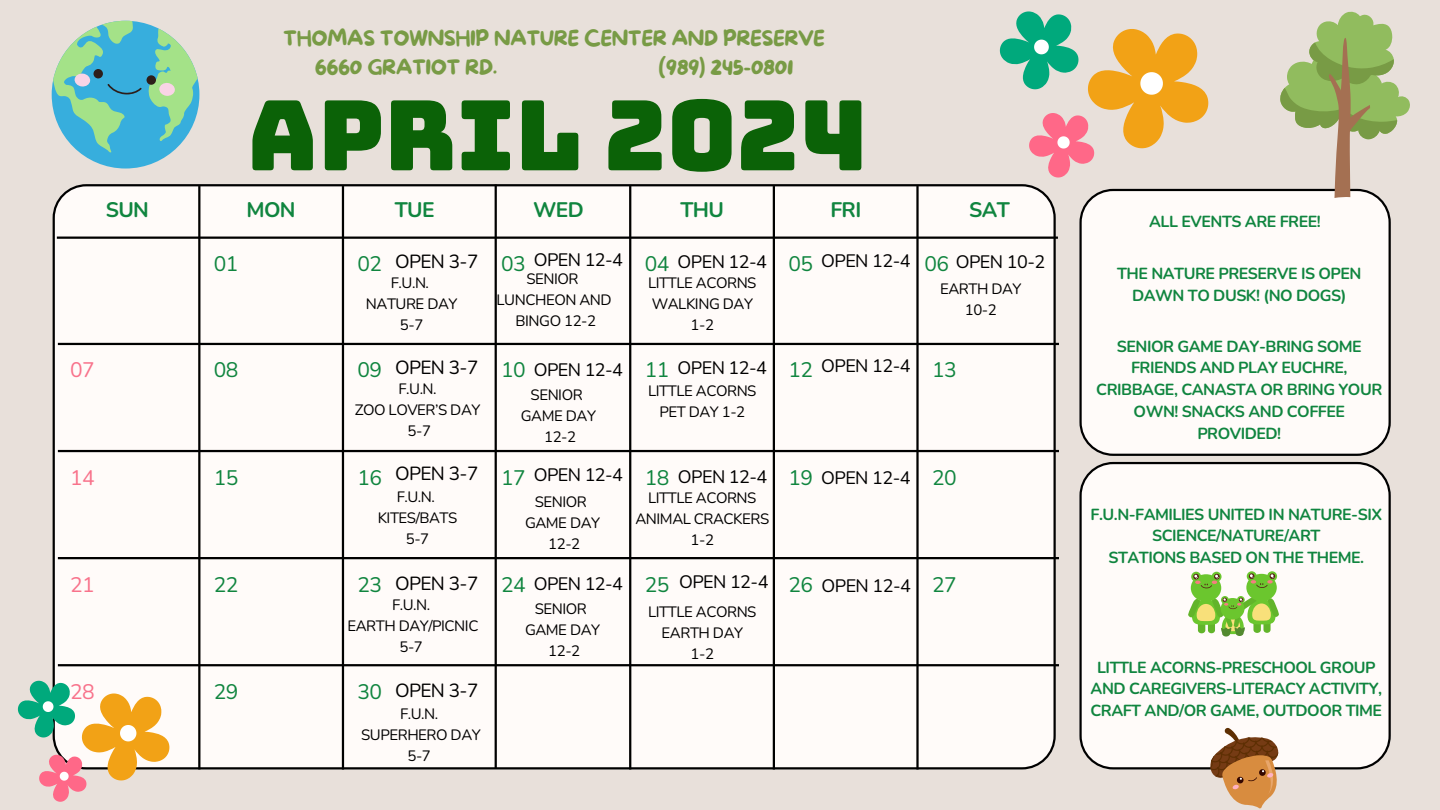
<style>
.page{position:relative;width:1440px;height:810px;background:#e8e0da}
.page>*{position:absolute;margin:0;border:0;box-sizing:border-box;transform-origin:0 0}
.t1{font:97.1px "Bungee";color:#0b6207}
.t2{font:21px/29.2px "More Sugar";letter-spacing:-.03em;color:#789b45}
.t3{font:21px "Nunito";letter-spacing:-.03em;color:#10853f}
.t4{font:700 21px "Nunito";letter-spacing:-.03em;color:#10853f}
.t5{font:21px "Nunito";letter-spacing:-.03em;color:#f8728b}
.t6{font:19px "Nunito";letter-spacing:-.03em;color:#000}
.t7{font:18px "Nunito";letter-spacing:-.03em;color:#000}
.t8{font:700 16px/21.8px "Nunito";letter-spacing:-.03em;color:#10853f;text-align:center}
.t9{font:15px "Nunito";letter-spacing:-.03em;color:#000}
</style>
<div class="page">
<div style="left:53px;top:184px;width:1003px;height:585px;background:#fffbf9"></div>
<div style="left:1079px;top:189px;width:312px;height:267px;background:#fffbf9"></div>
<div style="left:1079px;top:462px;width:312px;height:307px;background:#fffbf9"></div>
<hr style="left:57px;top:237px;width:1001px;height:2px;background:#000">
<hr style="left:58px;top:343px;width:1001px;height:2px;background:#000">
<hr style="left:58px;top:450px;width:1001px;height:2px;background:#000">
<hr style="left:58px;top:557px;width:1001px;height:2px;background:#000">
<hr style="left:58px;top:664px;width:1001px;height:2px;background:#000">
<hr style="left:198px;top:186px;width:2px;height:584px;background:#000">
<hr style="left:342px;top:186px;width:2px;height:584px;background:#000">
<hr style="left:495px;top:185px;width:2px;height:583px;background:#000">
<hr style="left:629px;top:186px;width:2px;height:584px;background:#000">
<hr style="left:773px;top:186px;width:2px;height:584px;background:#000">
<hr style="left:916px;top:186px;width:3px;height:584px;background:#000">
<svg style="left:1280px;top:11px;width:130px;height:187px"></svg>
<svg style="left:1000px;top:11px;width:208px;height:167px"></svg>
<svg style="left:18px;top:681px;width:151px;height:121px"></svg>
<div style="left:52px;top:21px;width:147px;height:148px;background:#37aedd;border-radius:50%"></div>
<svg style="left:53px;top:21px;width:145px;height:132px"></svg>
<svg style="left:1210px;top:728px;width:69px;height:80px"></svg>
<div style="left:1246px;top:574px;width:31px;height:27px;background:#6bc62e;border-radius:50%"></div>
<svg style="left:1267px;top:571px;width:10px;height:10px"></svg>
<svg style="left:1247px;top:571px;width:10px;height:10px"></svg>
<svg style="left:1249px;top:573px;width:26px;height:15px"></svg>
<div style="left:1191px;top:574px;width:30px;height:28px;background:#6bc62e;border-radius:50%"></div>
<svg style="left:1212px;top:572px;width:10px;height:10px"></svg>
<svg style="left:1191px;top:572px;width:10px;height:10px"></svg>
<svg style="left:1193px;top:574px;width:27px;height:14px"></svg>
<svg style="left:1188px;top:597px;width:91px;height:40px;background:#abd275"></svg>
<p class="t2" style="left:315px;top:24px;width:512px;text-indent:-31px">THOMAS TOWNSHIP NATURE CENTER AND PRESERVE<br>6660 GRATIOT RD.</p>
<p class="t2" style="left:659px;top:53px;width:137px">(989) 245-0801</p>
<p class="t1" style="left:247px;top:87px;width:622px">APRIL 2024</p>
<p class="t4" style="left:106px;top:196px;width:45px">SUN</p>
<p class="t5" style="left:70px;top:356px;width:26px">07</p>
<p class="t3" style="left:214px;top:250px;width:26px">01</p>
<p class="t4" style="left:246px;top:196px;width:51px">MON</p>
<p class="t4" style="left:395px;top:196px;width:41px">TUE</p>
<p class="t4" style="left:533px;top:196px;width:52px">WED</p>
<h3 class="t4" style="left:680px;top:196px;width:45px">THU</h3>
<p class="t4" style="left:830px;top:196px;width:32px">FRI</p>
<p class="t4" style="left:969px;top:196px;width:42px">SAT</p>
<p class="t6" style="left:395px;top:249px;width:85px">OPEN 3-7</p>
<p class="t7" style="left:534px;top:248px;width:91px">OPEN 12-4</p>
<p class="t7" style="left:678px;top:250px;width:91px">OPEN 12-4</p>
<p class="t7" style="left:821px;top:249px;width:91px">OPEN 12-4</p>
<h5 class="t7" style="left:956px;top:250px;width:91px">OPEN 10-2</h5>
<p class="t3" style="left:358px;top:250px;width:26px">02</p>
<h3 class="t3" style="left:501px;top:250px;width:26px">03</h3>
<p class="t3" style="left:645px;top:250px;width:26px">04</p>
<p class="t3" style="left:789px;top:250px;width:26px">05</p>
<p class="t3" style="left:925px;top:250px;width:26px">06</p>
<p class="t9" style="left:526px;top:269px;width:54px">SENIOR</p>
<p class="t9" style="left:497px;top:290px;width:117px">LUNCHEON AND</p>
<h4 class="t9" style="left:516px;top:311px;width:82px">BINGO 12-2</h4>
<p class="t9" style="left:648px;top:273px;width:110px">LITTLE ACORNS</p>
<p class="t9" style="left:652px;top:294px;width:103px">WALKING DAY</p>
<h4 class="t9" style="left:691px;top:315px;width:25px">1-2</h4>
<p class="t9" style="left:391px;top:273px;width:40px">F.U.N.</p>
<p class="t9" style="left:366px;top:294px;width:93px">NATURE DAY</p>
<h4 class="t9" style="left:400px;top:315px;width:25px">5-7</h4>
<p class="t9" style="left:940px;top:279px;width:83px">EARTH DAY</p>
<p class="t9" style="left:965px;top:300px;width:34px">10-2</p>
<h3 class="t3" style="left:214px;top:356px;width:26px">08</h3>
<p class="t3" style="left:358px;top:356px;width:26px">09</p>
<h4 class="t6" style="left:395px;top:355px;width:85px">OPEN 3-7</h4>
<p class="t3" style="left:501px;top:356px;width:26px">10</p>
<h4 class="t7" style="left:534px;top:357px;width:91px">OPEN 12-4</h4>
<p class="t7" style="left:678px;top:356px;width:91px">OPEN 12-4</p>
<h3 class="t3" style="left:645px;top:356px;width:26px">11</h3>
<p class="t3" style="left:789px;top:356px;width:26px">12</p>
<p class="t7" style="left:821px;top:354px;width:91px">OPEN 12-4</p>
<p class="t3" style="left:932px;top:356px;width:26px">13</p>
<p class="t9" style="left:398px;top:379px;width:40px">F.U.N.</p>
<p class="t9" style="left:355px;top:400px;width:127px">ZOO LOVER’S DAY</p>
<p class="t9" style="left:408px;top:421px;width:25px">5-7</p>
<p class="t9" style="left:531px;top:385px;width:54px">SENIOR</p>
<p class="t9" style="left:521px;top:406px;width:77px">GAME DAY</p>
<p class="t9" style="left:544px;top:427px;width:34px">12-2</p>
<p class="t9" style="left:648px;top:381px;width:110px">LITTLE ACORNS</p>
<h4 class="t9" style="left:659px;top:402px;width:87px">PET DAY 1-2</h4>
<p class="t8" style="left:1149px;top:211px;width:173px">ALL EVENTS ARE FREE!</p>
<p class="t8" style="left:1117px;top:263px;width:246px">THE NATURE PRESERVE IS OPEN<br>DAWN TO DUSK! (NO DOGS)</p>
<p class="t8" style="left:1096px;top:336px;width:288px">SENIOR GAME DAY-BRING SOME<br>FRIENDS AND PLAY EUCHRE,<br>CRIBBAGE, CANASTA OR BRING YOUR<br>OWN! SNACKS AND COFFEE<br>PROVIDED!</p>
<p class="t5" style="left:70px;top:463px;width:26px">14</p>
<h1 class="t3" style="left:214px;top:463px;width:26px">15</h1>
<p class="t3" style="left:358px;top:463px;width:26px">16</p>
<h2 class="t6" style="left:395px;top:460px;width:85px">OPEN 3-7</h2>
<p class="t3" style="left:501px;top:463px;width:26px">17</p>
<p class="t7" style="left:534px;top:463px;width:91px">OPEN 12-4</p>
<p class="t7" style="left:678px;top:465px;width:91px">OPEN 12-4</p>
<p class="t3" style="left:645px;top:463px;width:26px">18</p>
<h3 class="t3" style="left:789px;top:463px;width:26px">19</h3>
<p class="t7" style="left:821px;top:466px;width:91px">OPEN 12-4</p>
<p class="t3" style="left:932px;top:463px;width:26px">20</p>
<h2 class="t9" style="left:397px;top:486px;width:40px">F.U.N.</h2>
<p class="t9" style="left:378px;top:507px;width:81px">KITES/BATS</p>
<h4 class="t9" style="left:406px;top:528px;width:25px">5-7</h4>
<p class="t9" style="left:535px;top:491px;width:54px">SENIOR</p>
<p class="t9" style="left:525px;top:512px;width:77px">GAME DAY</p>
<h2 class="t9" style="left:548px;top:533px;width:34px">12-2</h2>
<p class="t9" style="left:648px;top:488px;width:110px">LITTLE ACORNS</p>
<h4 class="t9" style="left:635px;top:509px;width:135px">ANIMAL CRACKERS</h4>
<h2 class="t9" style="left:691px;top:530px;width:25px">1-2</h2>
<h5 class="t8" style="left:1091px;top:504px;width:293px">F.U.N-FAMILIES UNITED IN NATURE-SIX<br>SCIENCE/NATURE/ART<br>STATIONS BASED ON THE THEME.</h5>
<h2 class="t5" style="left:70px;top:570px;width:26px">21</h2>
<h2 class="t3" style="left:214px;top:570px;width:26px">22</h2>
<p class="t3" style="left:358px;top:570px;width:26px">23</p>
<p class="t6" style="left:395px;top:571px;width:85px">OPEN 3-7</p>
<p class="t3" style="left:501px;top:570px;width:26px">24</p>
<p class="t7" style="left:534px;top:572px;width:91px">OPEN 12-4</p>
<h4 class="t7" style="left:679px;top:570px;width:91px">OPEN 12-4</h4>
<p class="t7" style="left:822px;top:574px;width:91px">OPEN 12-4</p>
<p class="t3" style="left:645px;top:570px;width:26px">25</p>
<p class="t3" style="left:789px;top:570px;width:26px">26</p>
<h3 class="t3" style="left:932px;top:570px;width:26px">27</h3>
<p class="t9" style="left:392px;top:595px;width:40px">F.U.N.</p>
<p class="t9" style="left:347px;top:616px;width:133px">EARTH DAY/PICNIC</p>
<p class="t9" style="left:399px;top:637px;width:25px">5-7</p>
<p class="t9" style="left:535px;top:599px;width:54px">SENIOR</p>
<h4 class="t9" style="left:525px;top:620px;width:77px">GAME DAY</h4>
<p class="t9" style="left:548px;top:641px;width:34px">12-2</p>
<h4 class="t9" style="left:648px;top:601px;width:110px">LITTLE ACORNS</h4>
<p class="t9" style="left:662px;top:622px;width:83px">EARTH DAY</p>
<h4 class="t9" style="left:691px;top:643px;width:25px">1-2</h4>
<p class="t5" style="left:70px;top:678px;width:26px">28</p>
<p class="t3" style="left:214px;top:678px;width:26px">29</p>
<h2 class="t3" style="left:358px;top:678px;width:26px">30</h2>
<p class="t6" style="left:395px;top:678px;width:85px">OPEN 3-7</p>
<h4 class="t9" style="left:400px;top:704px;width:40px">F.U.N.</h4>
<p class="t9" style="left:361px;top:725px;width:121px">SUPERHERO DAY</p>
<p class="t9" style="left:408px;top:746px;width:25px">5-7</p>
<h5 class="t8" style="left:1090px;top:657px;width:293px">LITTLE ACORNS-PRESCHOOL GROUP<br>AND CAREGIVERS-LITERACY ACTIVITY,<br>CRAFT AND/OR GAME, OUTDOOR TIME</h5>
</div>
